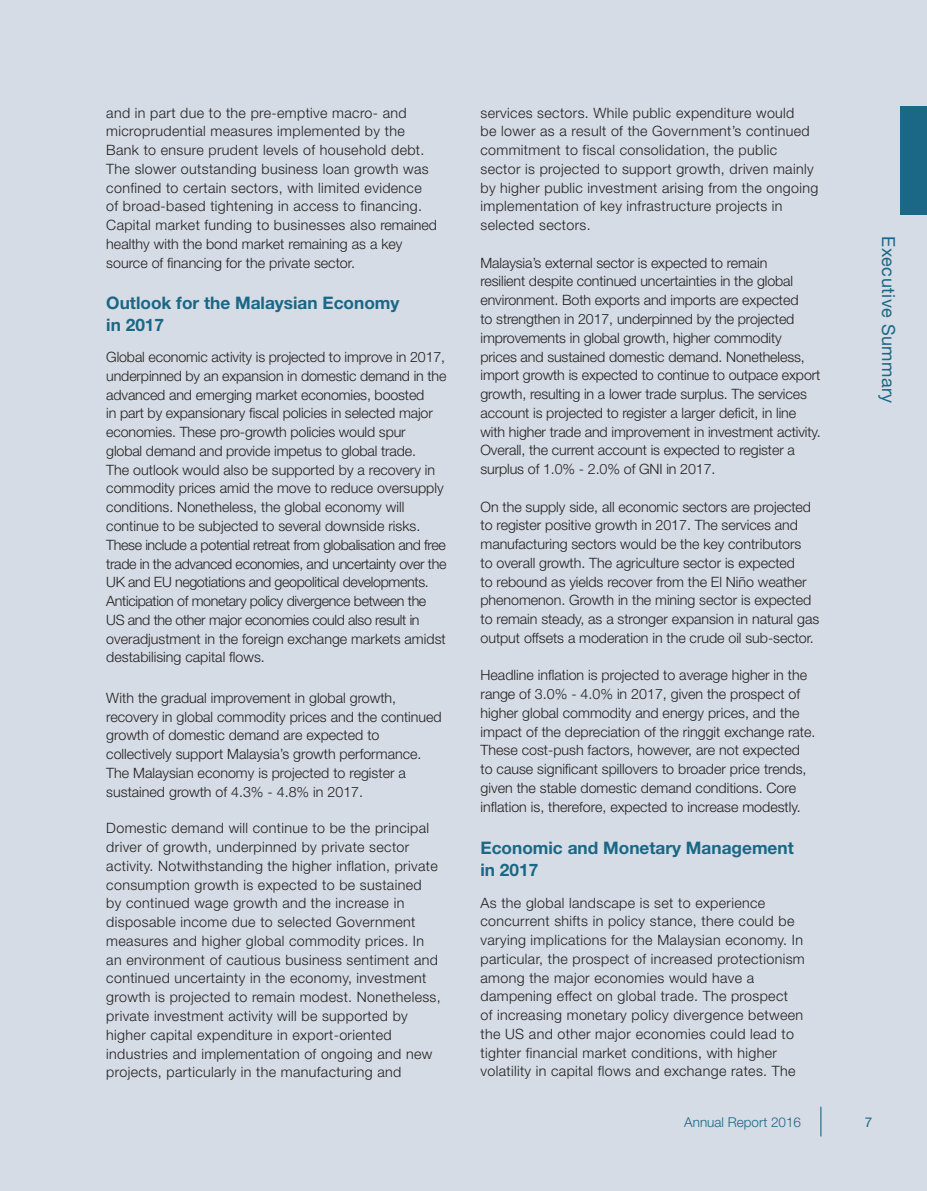
<style>
.page{position:relative;width:927px;height:1191px;background:#d5dce5}
.page>*{position:absolute;margin:0;border:0;box-sizing:border-box;transform-origin:0 0}
.t1{font:18px "Helvetica Neue";letter-spacing:.025em;color:#1a6786}
.t2{font:700 17.25px/21.8px "Helvetica Neue";color:#1a6786}
.t3{font:300 14.25px/18.8px "Helvetica Neue";color:#231f20}
.t4{font:300 14.25px/18.8px "Helvetica Neue";letter-spacing:.025em;color:#231f20}
.t5{font:300 13.5px "Helvetica Neue";color:#1a6786}
.t6{font:13.5px "Helvetica Neue";color:#1a6786}
</style>
<div class="page">
<div style="left:900px;top:106px;width:27px;height:109px;background:#1a6786"></div>
<hr style="left:820px;top:1106px;width:1px;height:30px;background:#1a6786">
<p class="t4" style="left:106px;top:103px;width:332px">and in part due to the pre-emptive macro- and microprudential measures implemented by the Bank to ensure prudent levels of household debt.<br>The slower outstanding business loan growth was confined to certain sectors, with limited evidence of broad-based tightening in access to financing.<br>Capital market funding to businesses also remained healthy with the bond market remaining as a key source of financing for the private sector.</p>
<p class="t2" style="left:106px;top:291px;width:295px">Outlook for the Malaysian Economy in 2017</p>
<p class="t3" style="left:106px;top:347px;width:342px">Global economic activity is projected to improve in 2017, underpinned by an expansion in domestic demand in the advanced and emerging market economies, boosted<br>in part by expansionary fiscal policies in selected major economies. These pro-growth policies would spur<br>global demand and provide impetus to global trade.<br>The outlook would also be supported by a recovery in commodity prices amid the move to reduce oversupply conditions. Nonetheless, the global economy will continue to be subjected to several downside risks.<br>These include a potential retreat from globalisation and free trade in the advanced economies, and uncertainty over the UK and EU negotiations and geopolitical developments.<br>Anticipation of monetary policy divergence between the US and the other major economies could also result in overadjustment in the foreign exchange markets amidst destabilising capital flows.</p>
<p class="t3" style="left:106px;top:688px;width:337px">With the gradual improvement in global growth, recovery in global commodity prices and the continued growth of domestic demand are expected to collectively support Malaysia’s growth performance.<br>The Malaysian economy is projected to register a sustained growth of 4.3% - 4.8% in 2017.</p>
<p class="t4" style="left:106px;top:818px;width:336px">Domestic demand will continue to be the principal driver of growth, underpinned by private sector activity. Notwithstanding the higher inflation, private consumption growth is expected to be sustained<br>by continued wage growth and the increase in disposable income due to selected Government measures and higher global commodity prices. In an environment of cautious business sentiment and continued uncertainty in the economy, investment growth is projected to remain modest. Nonetheless, private investment activity will be supported by higher capital expenditure in export-oriented industries and implementation of ongoing and new projects, particularly in the manufacturing and</p>
<p class="t4" style="left:480px;top:103px;width:339px">services sectors. While public expenditure would<br>be lower as a result of the Government’s continued commitment to fiscal consolidation, the public sector is projected to support growth, driven mainly by higher public investment arising from the ongoing implementation of key infrastructure projects in selected sectors.</p>
<p class="t3" style="left:480px;top:253px;width:342px">Malaysia’s external sector is expected to remain<br>resilient despite continued uncertainties in the global environment. Both exports and imports are expected<br>to strengthen in 2017, underpinned by the projected improvements in global growth, higher commodity prices and sustained domestic demand. Nonetheless, import growth is expected to continue to outpace export growth, resulting in a lower trade surplus. The services account is projected to register a larger deficit, in line with higher trade and improvement in investment activity.<br>Overall, the current account is expected to register a surplus of 1.0% - 2.0% of GNI in 2017.</p>
<p class="t3" style="left:480px;top:497px;width:340px">On the supply side, all economic sectors are projected to register positive growth in 2017. The services and manufacturing sectors would be the key contributors<br>to overall growth. The agriculture sector is expected<br>to rebound as yields recover from the El Niño weather phenomenon. Growth in the mining sector is expected to remain steady, as a stronger expansion in natural gas output offsets a moderation in the crude oil sub-sector.</p>
<p class="t3" style="left:480px;top:665px;width:336px">Headline inflation is projected to average higher in the range of 3.0% - 4.0% in 2017, given the prospect of higher global commodity and energy prices, and the impact of the depreciation of the ringgit exchange rate.<br>These cost-push factors, however, are not expected to cause significant spillovers to broader price trends, given the stable domestic demand conditions. Core inflation is, therefore, expected to increase modestly.</p>
<p class="t2" style="left:480px;top:835px;width:315px;line-height:22.5px">Economic and Monetary Management in 2017</p>
<p class="t4" style="left:480px;top:893px;width:326px">As the global landscape is set to experience concurrent shifts in policy stance, there could be varying implications for the Malaysian economy. In particular, the prospect of increased protectionism among the major economies would have a dampening effect on global trade. The prospect<br>of increasing monetary policy divergence between the US and other major economies could lead to tighter financial market conditions, with higher volatility in capital flows and exchange rates. The</p>
<p class="t1" style="left:899px;top:236px;width:169px;rotate:90deg">Executive Summary</p>
<p class="t5" style="left:684px;top:1113px;width:118px">Annual Report 2016</p>
<p class="t6" style="left:865px;top:1114px;width:9px">7</p>
</div>
